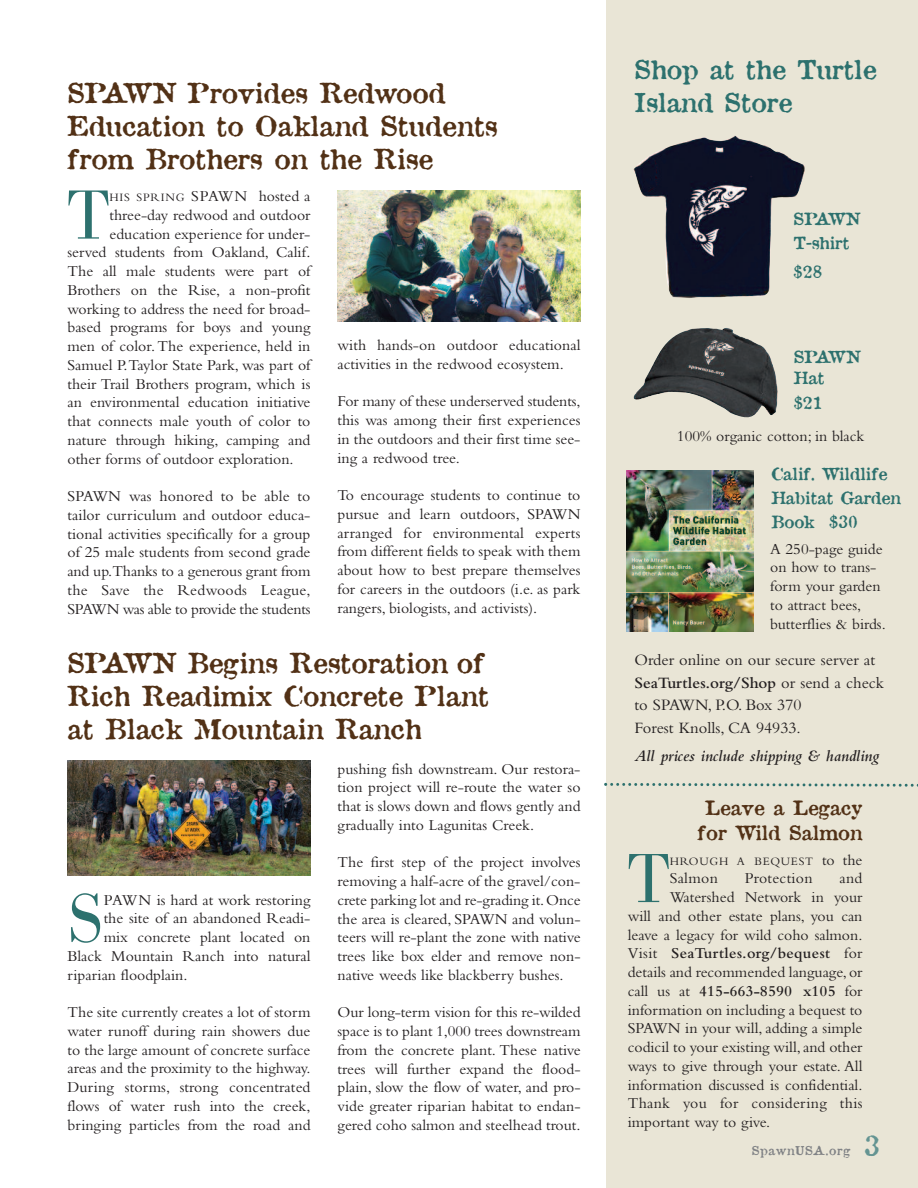
<style>
.page{position:relative;width:918px;height:1188px;background:#fff}
.page>*{position:absolute;margin:0;border:0;box-sizing:border-box;transform-origin:0 0}
.t1{font:300 72.15px "Bodoni Antiqua T";color:#2d716e}
.t2{font:27px/33px "Attic";color:#523116}
.t3{font:27px "Attic";color:#649492}
.t4{font:25.5px/33px "Attic";color:#2d716e}
.t5{font:19.5px/25.5px "Attic";color:#523116;text-align:center}
.t6{font:16.5px/22.5px "Bembo";color:#231f20}
.t7{font:16.5px/24px "Attic";color:#2d716e}
.t8{font:italic 600 16.5px "Bembo";color:#231f20}
.t9{font:15.75px/18.8px "Bembo";color:#231f20;text-align:justify}
.t10{font:15.75px "Bembo";letter-spacing:.02em;color:#231f20}
.t11{font:600 15.75px "Bembo";letter-spacing:.02em;color:#231f20}
.t12{font:600 15.75px "Bembo";color:#231f20}
.t13{font:12px "Attic";letter-spacing:.06em;color:#808285}
.t14{font:11.85px "Bembo";letter-spacing:.065em;color:#231f20}
.s1{font-size:11.85px}
.s2{font-weight:600}
.s3{font-size:15.75px}
.s4{font-weight:400}
</style>
<div class="page">
<div style="left:606px;top:0;width:312px;height:1188px;background:#e9e5d6"></div>
<img style="left:338px;top:190px;width:242px;height:132px">
<img style="left:68px;top:760px;width:242px;height:116px">
<svg style="left:604px;top:782px;width:314px;height:5px"></svg>
<img style="left:627px;top:470px;width:126px;height:161px">
<img style="left:634px;top:328px;width:144px;height:90px">
<img style="left:633px;top:136px;width:172px;height:162px">
<h2 class="t2" style="left:68px;top:77px;width:432px">SPAWN Provides Redwood<br>Education to Oakland Students from Brothers on the Rise</h2>
<h1 class="t1" style="left:68px;top:171px;width:44px">T</h1>
<p class="t9" style="left:110px;top:188px;width:203px"><span class="s1">HIS SPRING</span> SPAWN hosted a</p>
<p class="t9" style="left:109px;top:207px;width:203px">three-day redwood and outdoor</p>
<p class="t9" style="left:109px;top:226px;width:202px">education experience for under-</p>
<p class="t9" style="left:67px;top:245px;width:245px">served students from Oakland, Calif.</p>
<p class="t9" style="left:67px;top:263px;width:245px">The all male students were part of</p>
<p class="t9" style="left:67px;top:282px;width:245px">Brothers on the Rise, a non-profit</p>
<p class="t9" style="left:67px;top:301px;width:244px">working to address the need for broad-</p>
<p class="t9" style="left:67px;top:320px;width:245px">based programs for boys and young</p>
<p class="t9" style="left:67px;top:338px;width:245px">men of color.The experience, held in</p>
<p class="t9" style="left:67px;top:357px;width:245px">Samuel P.Taylor State Park, was part of</p>
<p class="t9" style="left:67px;top:376px;width:245px">their Trail Brothers program, which is</p>
<p class="t9" style="left:67px;top:395px;width:245px">an environmental education initiative</p>
<p class="t9" style="left:67px;top:413px;width:245px">that connects male youth of color to</p>
<p class="t9" style="left:67px;top:432px;width:244px">nature through hiking, camping and</p>
<p class="t9" style="left:67px;top:451px;width:228px">other forms of outdoor exploration.</p>
<p class="t9" style="left:67px;top:488px;width:245px">SPAWN was honored to be able to tailor curriculum and outdoor educa&shy;tional activities specifically for a group of 25 male students from second grade and up.Thanks to a generous grant from the Save the Redwoods League, SPAWN was able to provide the students</p>
<p class="t9" style="left:337px;top:337px;width:245px">with hands-on outdoor educational activities in the redwood ecosystem.</p>
<p class="t9" style="left:337px;top:394px;width:245px">For many of these underserved students, this was among their first experiences in the outdoors and their first time see&shy;ing a redwood tree.</p>
<p class="t9" style="left:337px;top:487px;width:245px">To encourage students to continue to pursue and learn outdoors, SPAWN arranged for environmental experts from different fields to speak with them about how to best prepare themselves for careers in the outdoors (i.e. as park rangers, biologists, and activists).</p>
<h2 class="t2" style="left:68px;top:647px;width:423px">SPAWN Begins Restoration of<br>Rich Readimix Concrete Plant at Black Mountain Ranch</h2>
<h1 class="t1" style="left:68px;top:875px;width:38px">S</h1>
<p class="t9" style="left:104px;top:892px;width:208px">PAWN is hard at work restoring</p>
<p class="t9" style="left:104px;top:911px;width:208px">the site of an abandoned Readi-</p>
<p class="t9" style="left:104px;top:929px;width:208px">mix concrete plant located on</p>
<p class="t9" style="left:68px;top:948px;width:245px">Black Mountain Ranch into natural</p>
<p class="t9" style="left:68px;top:967px;width:122px">riparian floodplain.</p>
<p class="t9" style="left:68px;top:1004px;width:245px">The site currently creates a lot of storm water runoff during rain showers due to the large amount of concrete surface areas and the proximity to the highway.<br>During storms, strong concentrated flows of water rush into the creek, bringing particles from the road and</p>
<p class="t9" style="left:338px;top:761px;width:245px">pushing fish downstream. Our restora&shy;tion project will re-route the water so that is slows down and flows gently and gradually into Lagunitas Creek.</p>
<p class="t9" style="left:338px;top:855px;width:245px">The first step of the project involves removing a half-acre of the gravel/con&shy;crete parking lot and re-grading it.Once the area is cleared, SPAWN and volun&shy;teers will re-plant the zone with native trees like box elder and remove non&shy;native weeds like blackberry bushes.</p>
<p class="t9" style="left:338px;top:1005px;width:245px">Our long-term vision for this re-wilded space is to plant 1,000 trees downstream from the concrete plant. These native trees will further expand the flood&shy;plain, slow the flow of water, and pro&shy;vide greater riparian habitat to endan&shy;gered coho salmon and steelhead trout.</p>
<h3 class="t4" style="left:634px;top:53px;width:244px">Shop at the Turtle<br>Island Store</h3>
<p class="t7" style="left:794px;top:207px;width:68px">SPAWN<br>T-shirt</p>
<p class="t7" style="left:794px;top:261px;width:31px">$28</p>
<p class="t7" style="left:794px;top:348px;width:68px;line-height:20.2px">SPAWN<br>Hat</p>
<p class="t7" style="left:794px;top:392px;width:30px">$21</p>
<p class="t9" style="left:677px;top:428px;width:189px">100% organic cotton; in black</p>
<p class="t7" style="left:771px;top:462px;width:131px">Calif. Wildlife<br>Habitat Garden<br>Book $30</p>
<p class="t9" style="left:770px;top:541px;width:117px;text-align:left">A 250-page guide on how to trans&shy;form your garden to attract bees, butterflies &amp; birds.</p>
<p class="t6" style="left:634px;top:650px;width:251px">Order online on our secure server at<br><span class="s2">SeaTurtles.org/Shop</span> or send a check to SPAWN, P.O. Box 370<br>Forest Knolls, CA 94933.</p>
<p class="t8" style="left:634px;top:750px;width:246px">All prices include shipping &amp; handling</p>
<p class="t5" style="left:698px;top:795px;width:166px">Leave a Legacy for Wild Salmon</p>
<h1 class="t1" style="left:628px;top:835px;width:44px">T</h1>
<p class="t14" style="left:670px;top:857px;width:194px">HROUGH A BEQUEST <span class="s3">to the</span></p>
<p class="t9" style="left:670px;top:871px;width:50px">Salmon</p>
<p class="t10" style="left:745px;top:873px;width:69px">Protection</p>
<p class="t9" style="left:840px;top:871px;width:24px">and</p>
<p class="t9" style="left:670px;top:889px;width:194px">Watershed Network in your</p>
<p class="t9" style="left:628px;top:908px;width:236px">will and other estate plans, you can</p>
<p class="t9" style="left:628px;top:927px;width:236px">leave a legacy for wild coho salmon.</p>
<p class="t11" style="left:628px;top:948px;width:236px"><span class="s4">Visit</span> SeaTurtles.org/bequest <span class="s4">for</span></p>
<p class="t9" style="left:628px;top:964px;width:236px">details and recommended language, or</p>
<p class="t12" style="left:628px;top:985px;width:236px"><span class="s4">call us at</span> 415-663-8590 x105 <span class="s4">for</span></p>
<p class="t9" style="left:628px;top:1002px;width:236px">information on including a bequest to</p>
<p class="t9" style="left:628px;top:1021px;width:236px">SPAWN in your will, adding a simple</p>
<p class="t9" style="left:628px;top:1039px;width:236px">codicil to your existing will,and other</p>
<p class="t9" style="left:628px;top:1058px;width:236px">ways to give through your estate. All</p>
<p class="t9" style="left:628px;top:1077px;width:236px">information discussed is confidential.</p>
<p class="t10" style="left:628px;top:1098px;width:236px">Thank you for considering this</p>
<p class="t9" style="left:628px;top:1114px;width:144px">important way to give.</p>
<p class="t13" style="left:752px;top:1144px;width:100px">SpawnUSA.org</p>
<h2 class="t3" style="left:864px;top:1130px;width:18px">3</h2>
</div>
